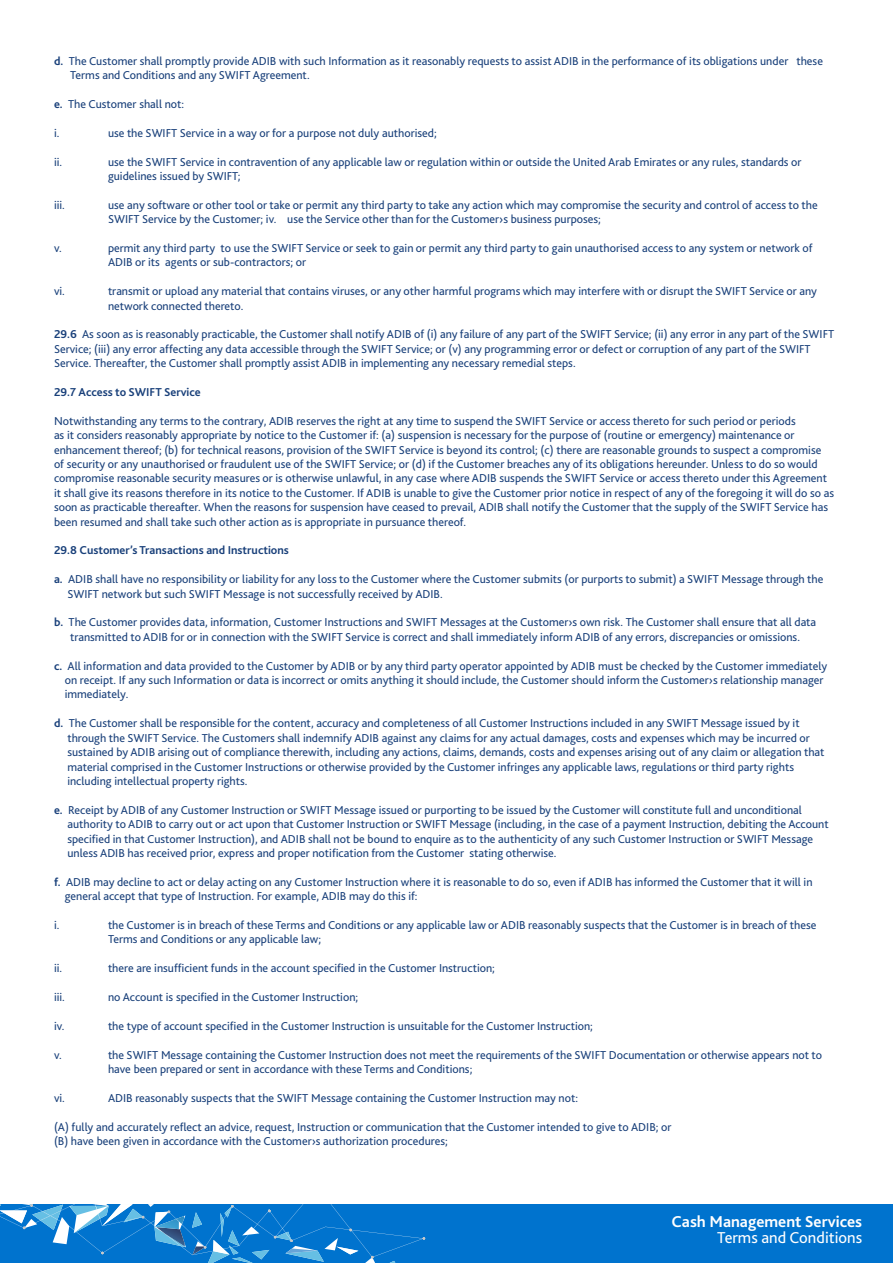
<style>
.page{position:relative;width:893px;height:1263px;background:#fff}
.page>*{position:absolute;margin:0;border:0;box-sizing:border-box;transform-origin:0 0}
.t1{font:700 16.5px "Bliss 2";color:#fff}
.t2{font:16.5px "Bliss 2";color:#fff}
.t3{font:12px/14.4px "Bliss 2";color:#19407a}
.t4{font:700 12px "Bliss 2";color:#19407a}
.s1{font-weight:700}
</style>
<div class="page">
<div style="left:0;top:1204px;width:893px;height:59px;background:#0073ce"></div>
<svg style="left:0;top:1204px;width:425px;height:59px"></svg>
<p class="t3" style="left:54px;top:53px;width:736px"><span class="s1">.d</span> The Customer shall promptly provide ADIB with such Information as it reasonably requests to assist ADIB in the performance of its obligations under</p>
<p class="t3" style="left:70px;top:68px;width:241px">Terms and Conditions and any SWIFT Agreement.</p>
<p class="t3" style="left:54px;top:97px;width:132px"><span class="s1">.e</span> The Customer shall not:</p>
<p class="t3" style="left:108px;top:125px;width:330px">use the SWIFT Service in a way or for a purpose not duly authorised;</p>
<p class="t3" style="left:54px;top:125px;width:7px">.i</p>
<p class="t3" style="left:796px;top:53px;width:28px">these</p>
<p class="t3" style="left:54px;top:154px;width:10px">.i i</p>
<p class="t3" style="left:54px;top:197px;width:12px">iii.</p>
<p class="t3" style="left:54px;top:241px;width:9px">.v</p>
<p class="t3" style="left:54px;top:284px;width:12px">vi.</p>
<p class="t3" style="left:108px;top:154px;width:695px">use the SWIFT Service in contravention of any applicable law or regulation within or outside the United Arab Emirates or any rules, standards or</p>
<p class="t3" style="left:108px;top:169px;width:134px">guidelines issued by SWIFT;</p>
<p class="t3" style="left:108px;top:197px;width:711px">use any software or other tool or take or permit any third party to take any action which may compromise the security and control of access to the</p>
<p class="t3" style="left:108px;top:212px;width:170px">SWIFT Service by the Customer; iv.</p>
<p class="t3" style="left:108px;top:241px;width:706px">permit any third party to use the SWIFT Service or seek to gain or permit any third party to gain unauthorised access to any system or network of</p>
<p class="t3" style="left:287px;top:212px;width:315px">use the Service other than for the Customer s› business purposes;</p>
<p class="t3" style="left:108px;top:255px;width:200px">ADIB or its agents or sub-contractors; or</p>
<p class="t3" style="left:108px;top:284px;width:711px">transmit or upload any material that contains viruses, or any other harmful programs which may interfere with or disrupt the SWIFT Service or any</p>
<p class="t3" style="left:108px;top:298px;width:137px">network connected thereto.</p>
<p class="t3" style="left:54px;top:327px;width:782px"><span class="s1">29.6</span> As soon as is reasonably practicable, the Customer shall notify ADIB of ) i( any failure of any part of the SWIFT Service; (ii) any error in any part of the SWIFT<br>Service; (iii) any error affecting any data accessible through the SWIFT Service; or v( ) any programming error or defect or corruption of any part of the SWIFT<br>Service. Thereafter, the Customer shall promptly assist ADIB in implementing any necessary remedial steps.</p>
<p class="t4" style="left:54px;top:385px;width:148px">29.7 Access to SWIFT Service</p>
<p class="t3" style="left:54px;top:413px;width:782px">Notwithstanding any terms to the contrary, ADIB reserves the right at any time to suspend the SWIFT Service or access thereto for such period or periods<br>as it considers reasonably appropriate by notice to the Customer a(:i f ) suspension is necessary for the purpose of (routine or emergency) maintenance or enhancement thereof; (b) for technical reasons, provision of the SWIFT Service is beyond its control; (c) there are reasonable grounds to suspect a compromise of security or any unauthorised or fraudulent use of the SWIFT Service; or d( ) if the Customer breaches any of its obligations hereunder. Unless to do so would compromise reasonable security measures or is otherwise unlawful in, any case where ADIB suspends the SWIFT Service or access thereto under this Agreement it shall give its reasons therefore in its notice to the Customer If. ADIB is unable to give the Customer prior notice in respect of any of the foregoing it will do so as soon as practicable thereafter. When the reasons for suspension have ceased to prevail, ADIB shall notify the Customer that the supply of the SWIFT Service has been resumed and shall take such other action as is appropriate in pursuance thereof.</p>
<p class="t4" style="left:54px;top:543px;width:236px">29.8 Customer s’ Transactions and Instructions</p>
<p class="t3" style="left:54px;top:572px;width:771px"><span class="s1">.a</span> ADIB shall have no responsibility or liability for any loss to the Customer where the Customer submits (or purports to submit a) SWIFT Message through the</p>
<p class="t3" style="left:67px;top:586px;width:377px">SWIFT network but such SWIFT Message is not successfully received by ADIB.</p>
<p class="t3" style="left:54px;top:615px;width:764px"><span class="s1">.b</span> The Customer provides data, information, Customer Instructions and SWIFT Messages at the Customer s› own risk. The Customer shall ensure that all data</p>
<p class="t3" style="left:70px;top:629px;width:731px">transmitted to ADIB for or in connection with the SWIFT Service is correct and shall immediately inform ADIB of any errors, discrepancies or omissions.</p>
<p class="t3" style="left:54px;top:658px;width:775px;text-align:center"><span class="s1">.c</span> All information and data provided to the Customer by ADIB or by any third party operator appointed by ADIB must be checked by the Customer immediately on receipt If. any such Information or data is incorrect or omits anything it should include, the Customer should inform the Customer s› relationship manager</p>
<p class="t3" style="left:65px;top:687px;width:65px">immediately.</p>
<p class="t3" style="left:54px;top:716px;width:747px"><span class="s1">.d</span> The Customer shall be responsible for the content, accuracy and completeness of all Customer Instructions included in any SWIFT Message issued by it</p>
<p class="t3" style="left:67px;top:730px;width:744px">through the SWIFT Service. The Customers shall indemnify ADIB against any claims for any actual damages, costs and expenses which may be incurred or</p>
<p class="t3" style="left:67px;top:745px;width:759px">sustained by ADIB arising out of compliance therewith, including any actions, claims, demands, costs and expenses arising out of any claim or allegation that</p>
<p class="t3" style="left:67px;top:759px;width:728px">material comprised in the Customer Instructions or otherwise provided by the Customer infringes any applicable laws, regulations or third party rights</p>
<p class="t3" style="left:67px;top:773px;width:182px">including intellectual property rights.</p>
<p class="t3" style="left:54px;top:802px;width:749px"><span class="s1">.e</span> Receipt by ADIB of any Customer Instruction or SWIFT Message issued or purporting to be issued by the Customer will constitute full and unconditional</p>
<p class="t3" style="left:67px;top:817px;width:763px">authority to ADIB to carry out or act upon that Customer Instruction or SWIFT Message (including in, the case of a payment Instruction, debiting the Account</p>
<p class="t3" style="left:67px;top:831px;width:747px">specified in that Customer Instruction ,) and ADIB shall not be bound to enquire as to the authenticity of any such Customer Instruction or SWIFT Message</p>
<p class="t3" style="left:67px;top:845px;width:491px">unless ADIB has received prior, express and proper notification from the Customer stating otherwise.</p>
<p class="t3" style="left:54px;top:874px;width:760px"><span class="s1">.f</span> ADIB may decline to act or delay acting on any Customer Instruction where isit reasonable to do so, even if ADIB has informed the Customer that it will in</p>
<p class="t3" style="left:65px;top:889px;width:354px">general accept that type of Instruction. For example, ADIB may do this :i f</p>
<p class="t3" style="left:108px;top:917px;width:710px">the Customer is in breach of these Terms and Conditions or any applicable law or ADIB reasonably suspects that the Customer is in breach of these</p>
<p class="t3" style="left:54px;top:917px;width:7px">.i</p>
<p class="t3" style="left:54px;top:961px;width:10px">.i i</p>
<p class="t3" style="left:108px;top:932px;width:215px">Terms and Conditions or any applicable law;</p>
<p class="t3" style="left:108px;top:961px;width:388px">there are insufficient funds in the account specified in the Customer Instruction;</p>
<p class="t3" style="left:54px;top:989px;width:12px">iii.</p>
<p class="t3" style="left:108px;top:989px;width:252px">no Account is specified in the Customer Instruction;</p>
<p class="t3" style="left:54px;top:1018px;width:12px">iv.</p>
<p class="t3" style="left:108px;top:1018px;width:486px">the type of account specified in the Customer Instruction is unsuitable for the Customer Instruction;</p>
<p class="t3" style="left:54px;top:1047px;width:9px">.v</p>
<p class="t3" style="left:108px;top:1047px;width:716px">the SWIFT Message containing the Customer Instruction does not meet the requirements of the SWIFT Documentation or otherwise appears not to</p>
<p class="t3" style="left:108px;top:1061px;width:366px">have been prepared or sent in accordance with these Terms and Conditions;</p>
<p class="t3" style="left:108px;top:1090px;width:472px">ADIB reasonably suspects that the SWIFT Message containing the Customer Instruction may not:</p>
<p class="t3" style="left:54px;top:1090px;width:12px">vi.</p>
<p class="t3" style="left:54px;top:1119px;width:619px">A( ) fully and accurately reflect an advice, request, Instruction or communication that the Customer intended to give to ADIB; or</p>
<p class="t3" style="left:54px;top:1133px;width:395px">B( ) have been given in accordance with the Customer s› authorization procedures;</p>
<h1 class="t1" style="left:671px;top:1211px;width:192px">Cash Management Services</h1>
<h1 class="t2" style="left:717px;top:1228px;width:147px">Terms and Conditions</h1>
</div>
